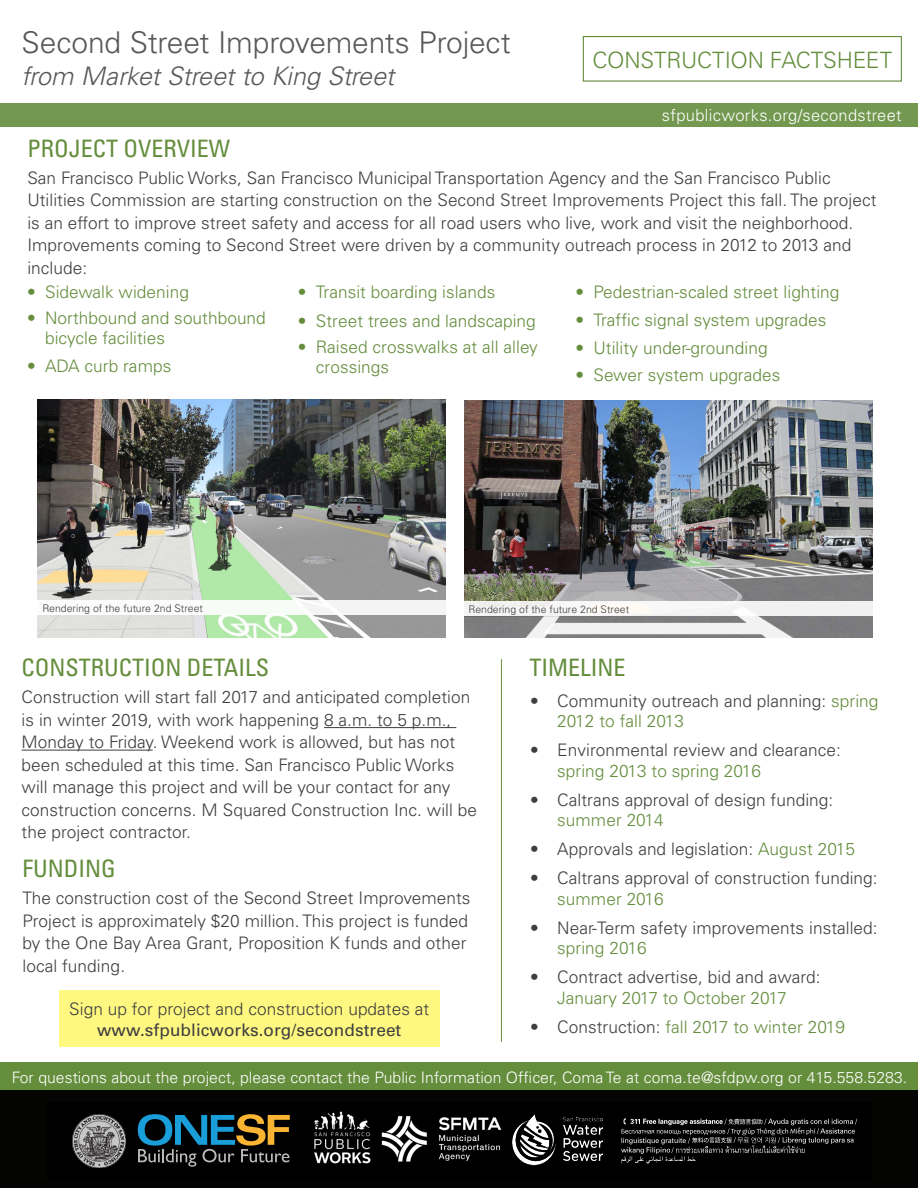
<style>
.page{position:relative;width:918px;height:1188px;background:#fff}
.page>*{position:absolute;margin:0;border:0;box-sizing:border-box;transform-origin:0 0}
.t1{font:300 30px "Univers";letter-spacing:-.005em;color:#57585a}
.t2{font:italic 300 25.5px "Univers";letter-spacing:-.02em;color:#57585a}
.t3{font:condensed 24px "Univers";color:#648d3c}
.t4{font:300 22.5px "Univers";letter-spacing:-.01em;color:#648d3c}
.t5{font:300 17.25px/22.5px "Univers";letter-spacing:.005em;color:#3e3e3f}
.t6{font:300 17.25px/19.5px "Univers";letter-spacing:.005em;color:#648d3c}
.t7{font:300 16.5px "Univers";letter-spacing:.02em;color:#fff}
.t8{font:300 15.75px "Univers";letter-spacing:.005em;color:#fff}
.t9{font:300 10.5px "Univers";color:#3e3e3f}
.s1{font-weight:400}
.s2{color:#648d3c}
.s3{color:#3e3e3f}
</style>
<div class="page">
<div style="left:0;top:103px;width:918px;height:24px;background:#73984f"></div>
<div style="left:0;top:1062px;width:918px;height:29px;background:#648d3c"></div>
<hr style="left:324px;top:727px;width:132px;height:1px;background:#3e3e3f">
<hr style="left:22px;top:750px;width:131px;height:1px;background:#3e3e3f">
<hr style="left:501px;top:659px;width:1px;height:383px;background:#648d3c">
<img style="left:465px;top:400px;width:408px;height:238px">
<img style="left:37px;top:400px;width:408px;height:237px">
<div style="left:583px;top:36px;width:319px;height:46px;border:1px solid #648d3c"></div>
<div style="left:35px;top:600px;width:415px;height:15px;background:#f7fbf6"></div>
<div style="left:461px;top:602px;width:415px;height:14px;background:#f4f4f4"></div>
<div style="left:59px;top:990px;width:381px;height:56px;background:#fff880"></div>
<div style="left:0;top:1091px;width:918px;height:97px;background:#040503"></div>
<div style="left:47px;top:1102px;width:825px;height:78px;background:#000"></div>
<svg style="left:138px;top:1114px;width:152px;height:53px"></svg>
<img style="left:72px;top:1114px;width:53px;height:54px">
<img style="left:381px;top:1115px;width:121px;height:47px">
<img style="left:314px;top:1111px;width:57px;height:53px">
<img style="left:512px;top:1115px;width:91px;height:50px">
<svg style="left:621px;top:1118px;width:236px;height:46px"></svg>
<p class="t1" style="left:22px;top:25px;width:491px">Second Street Improvements Project</p>
<p class="t2" style="left:22px;top:61px;width:374px">from Market Street to King Street</p>
<p class="t3" style="left:27px;top:133px;width:204px">PROJECT OVERVIEW</p>
<p class="t4" style="left:592px;top:46px;width:301px">CONSTRUCTION FACTSHEET</p>
<p class="t7" style="left:662px;top:106px;width:241px">sfpublicworks.org/secondstreet</p>
<p class="t5" style="left:27px;top:166px;width:851px">San Francisco Public Works, San Francisco Municipal Transportation Agency and the San Francisco Public Utilities Commission are starting construction on the Second Street Improvements Project this fall. The project is an effort to improve street safety and access for all road users who live, work and visit the neighborhood.<br>Improvements coming to Second Street were driven by a community outreach process in 2012 to 2013 and include:</p>
<p class="t6" style="left:27px;top:283px;width:163px">• Sidewalk widening</p>
<p class="t6" style="left:45px;top:309px;width:222px;text-indent:-18px">• Northbound and southbound bicycle facilities</p>
<p class="t6" style="left:27px;top:356px;width:146px">• ADA curb ramps</p>
<p class="t6" style="left:575px;top:283px;width:266px">• Pedestrian-scaled street lighting</p>
<p class="t6" style="left:575px;top:310px;width:253px">• Traffic signal system upgrades</p>
<p class="t6" style="left:575px;top:338px;width:194px">• Utility under-grounding</p>
<p class="t6" style="left:575px;top:365px;width:206px">• Sewer system upgrades</p>
<p class="t6" style="left:298px;top:283px;width:199px">• Transit boarding islands</p>
<p class="t6" style="left:298px;top:311px;width:239px">• Street trees and landscaping</p>
<p class="t6" style="left:316px;top:337px;width:224px;text-indent:-18px">• Raised crosswalks at all alley crossings</p>
<p class="t9" style="left:42px;top:602px;width:162px">Rendering of the future 2nd Street</p>
<p class="t9" style="left:469px;top:603px;width:162px">Rendering of the future 2nd Street</p>
<p class="t3" style="left:22px;top:652px;width:249px">CONSTRUCTION DETAILS</p>
<p class="t3" style="left:530px;top:652px;width:97px">TIMELINE</p>
<p class="t5" style="left:22px;top:686px;width:457px">Construction will start fall 2017 and anticipated completion is in winter 2019, with work happening 8 a.m. to 5 p.m., Monday to Friday. Weekend work is allowed, but has not been scheduled at this time. San Francisco Public Works will manage this project and will be your contact for any construction concerns. M Squared Construction Inc. will be the project contractor.</p>
<p class="t3" style="left:23px;top:853px;width:95px">FUNDING</p>
<p class="t5" style="left:22px;top:887px;width:450px">The construction cost of the Second Street Improvements Project is approximately $20 million. This project is funded by the One Bay Area Grant, Proposition K funds and other local funding.</p>
<p class="t5" style="left:69px;top:998px;width:362px;line-height:21px;text-align:center">Sign up for project and construction updates at <span class="s1">www.sfpublicworks.org/secondstreet</span></p>
<p class="t5" style="left:557px;top:690px;width:323px;line-height:20.7px;text-indent:-27px">• Community outreach and planning: <span class="s2">spring<br>2012 to fall 2013</span></p>
<p class="t5" style="left:557px;top:740px;width:285px;line-height:20.7px;text-indent:-27px">• Environmental review and clearance: <span class="s2">spring 2013 to spring 2016</span></p>
<p class="t5" style="left:557px;top:789px;width:278px;line-height:20.7px;text-indent:-27px">• Caltrans approval of design funding: <span class="s2">summer 2014</span></p>
<p class="t5" style="left:530px;top:838px;width:326px">• Approvals and legislation: <span class="s2">August 2015</span></p>
<p class="t5" style="left:557px;top:868px;width:322px;line-height:20.7px;text-indent:-27px">• Caltrans approval of construction funding: <span class="s2">summer 2016</span></p>
<p class="t5" style="left:557px;top:917px;width:322px;line-height:20.7px;text-indent:-27px">• Near-Term safety improvements installed: <span class="s2">spring 2016</span></p>
<p class="t5" style="left:530px;top:967px;width:292px;line-height:20.7px;text-align:center">• Contract advertise, bid and award:<br><span class="s2">January 2017 to October 2017</span></p>
<p class="t6" style="left:530px;top:1017px;width:316px"><span class="s3">• Construction:</span> fall 2017 to winter 2019</p>
<p class="t8" style="left:12px;top:1068px;width:897px">For questions about the project, please contact the Public Information Officer, Coma Te at coma.te@sfdpw.org or 415.558.5283.</p>
</div>
